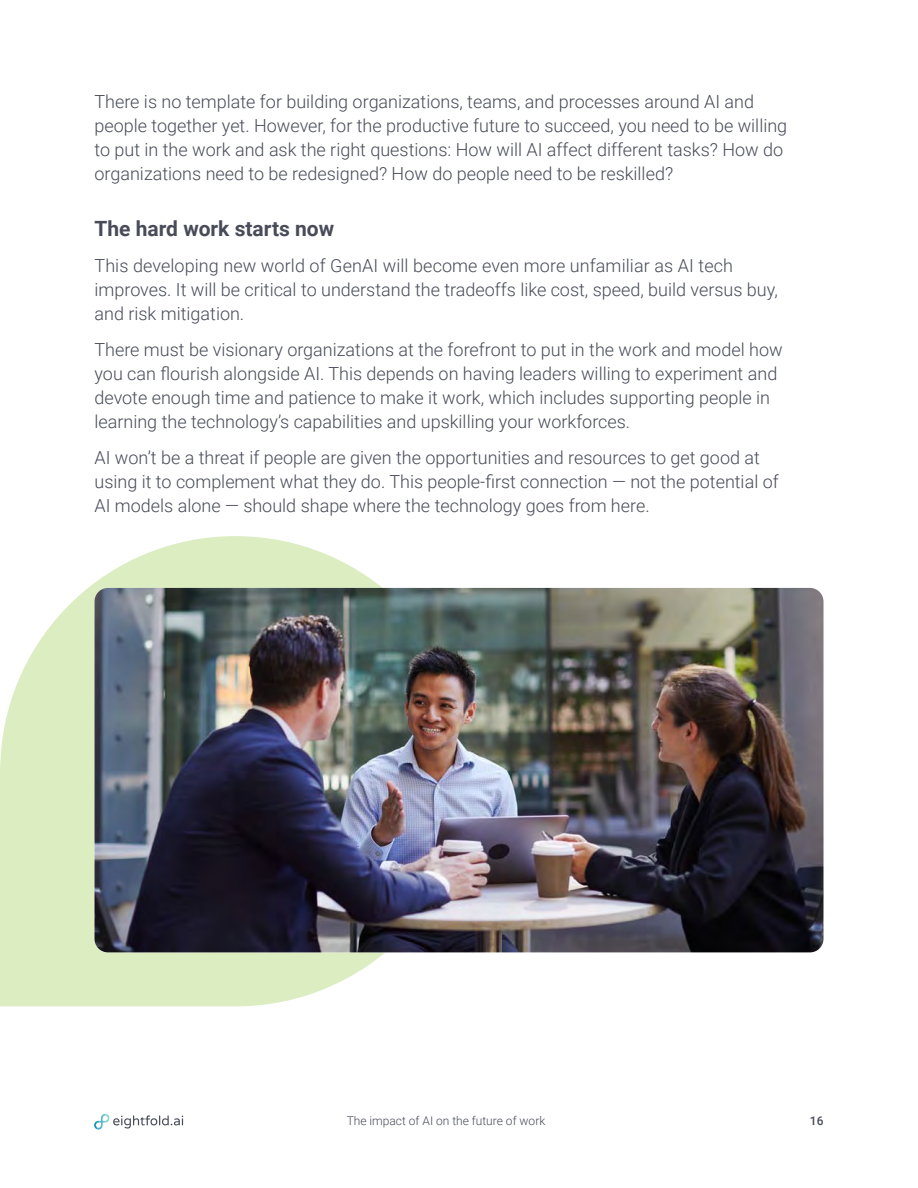
<style>
.page{position:relative;width:918px;height:1188px;background:#fff}
.page>*{position:absolute;margin:0;border:0;box-sizing:border-box;transform-origin:0 0}
.Subhead{font:700 21px "Roboto";color:#484b58}
.Body{font:300 18px/24px "Roboto";color:#484b58}
.t1{font:300 12px "Roboto";color:#484b58}
.t2{font:500 12px "Roboto";color:#484b58}
</style>
<div class="page">
<svg style="left:94px;top:1114px;width:89px;height:16px"></svg>
<svg style="left:0;top:536px;width:471px;height:470px;fill:#dcedc2"></svg>
<img style="left:94px;top:588px;width:730px;height:364px">
<p class="Body" style="left:94px;top:89px;width:694px">There is no template for building organizations, teams, and processes around AI and people together yet. However, for the productive future to succeed, you need to be willing to put in the work and ask the right questions: How will AI affect different tasks? How do organizations need to be redesigned? How do people need to be reskilled?</p>
<p class="Subhead" style="left:94px;top:214px;width:241px">The hard work starts now</p>
<p class="Body" style="left:94px;top:253px;width:685px">This developing new world of GenAI will become even more unfamiliar as AI tech improves. It will be critical to understand the tradeoffs like cost, speed, build versus buy, and risk mitigation.</p>
<p class="Body" style="left:94px;top:337px;width:690px">There must be visionary organizations at the forefront to put in the work and model how you can flourish alongside AI. This depends on having leaders willing to experiment and devote enough time and patience to make it work, which includes supporting people in learning the technology’s capabilities and upskilling your workforces.</p>
<p class="Body" style="left:94px;top:445px;width:686px">AI won’t be a threat if people are given the opportunities and resources to get good at using it to complement what they do. This people-first connection — not the potential of<br>AI models alone — should shape where the technology goes from here.</p>
<p class="t1" style="left:347px;top:1113px;width:200px">The impact of AI on the future of work</p>
<p class="t2" style="left:810px;top:1112px;width:15px">16</p>
</div>
